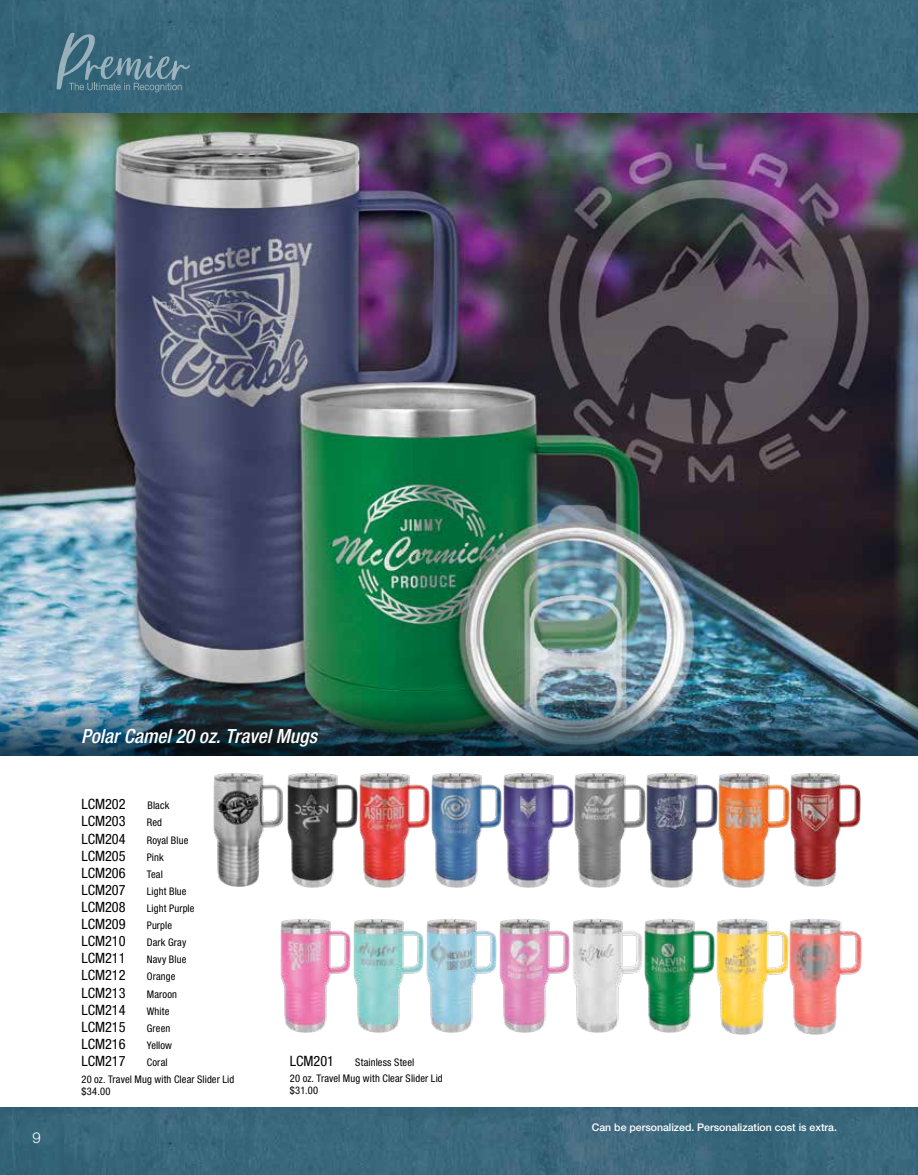
<style>
.page{position:relative;width:918px;height:1175px;background:#fff}
.page>*{position:absolute;margin:0;border:0;box-sizing:border-box;transform-origin:0 0}
.t1{font:italic 500 condensed 19.5px "Helvetica Neue LT Std";color:#fff}
.t2{font:300 15px "Helvetica Neue LT Std";color:#fff}
.t3{font:condensed 14.25px "Helvetica Neue LT Std";color:#000}
.t4{font:condensed 10.5px/16.5px "Helvetica Neue LT Std";letter-spacing:.015em;color:#000;text-align:center}
.t5{font:500 10.5px "Helvetica Neue LT Std";color:#fff}
</style>
<div class="page">
<img style="left:0;top:159px;width:918px;height:491px">
<img style="left:0;top:1107px;width:918px;height:67px">
<img style="left:0;top:112px;width:918px;height:47px">
<img style="left:0;top:0;width:918px;height:112px">
<svg style="left:56px;top:32px;width:134px;height:60px;background:#4a7587"></svg>
<img style="left:791px;top:773px;width:70px;height:113px">
<img style="left:719px;top:773px;width:70px;height:114px">
<img style="left:573px;top:919px;width:141px;height:113px">
<img style="left:503px;top:773px;width:70px;height:114px">
<img style="left:575px;top:773px;width:70px;height:114px">
<img style="left:647px;top:773px;width:70px;height:114px">
<img style="left:426px;top:919px;width:71px;height:113px">
<img style="left:499px;top:919px;width:71px;height:113px">
<img style="left:280px;top:919px;width:70px;height:113px">
<img style="left:353px;top:919px;width:71px;height:113px">
<img style="left:287px;top:773px;width:214px;height:114px">
<img style="left:214px;top:773px;width:69px;height:113px">
<img style="left:717px;top:919px;width:71px;height:115px">
<img style="left:790px;top:919px;width:71px;height:115px">
<img style="left:0;top:650px;width:918px;height:105px">
<h2 class="t2" style="left:33px;top:1128px;width:10px">9</h2>
<h1 class="t1" style="left:81px;top:724px;width:237px">Polar Camel 20 oz. Travel Mugs</h1>
<h3 class="t3" style="left:81px;top:796px;width:46px">LCM202</h3>
<p class="t4" style="left:147px;top:797px;width:23px">Black</p>
<h3 class="t3" style="left:81px;top:813px;width:46px">LCM203</h3>
<p class="t4" style="left:147px;top:814px;width:17px">Red</p>
<h3 class="t3" style="left:81px;top:830px;width:46px">LCM204</h3>
<p class="t4" style="left:147px;top:831px;width:43px">Royal Blue</p>
<h3 class="t3" style="left:81px;top:847px;width:46px">LCM205</h3>
<p class="t4" style="left:147px;top:848px;width:19px">Pink</p>
<h3 class="t3" style="left:81px;top:864px;width:46px">LCM206</h3>
<p class="t4" style="left:147px;top:865px;width:18px">Teal</p>
<h3 class="t3" style="left:81px;top:881px;width:46px">LCM207</h3>
<p class="t4" style="left:147px;top:883px;width:41px">Light Blue</p>
<h3 class="t3" style="left:81px;top:898px;width:46px">LCM208</h3>
<p class="t4" style="left:147px;top:900px;width:49px">Light Purple</p>
<h3 class="t3" style="left:81px;top:915px;width:46px">LCM209</h3>
<p class="t4" style="left:147px;top:917px;width:27px">Purple</p>
<h3 class="t3" style="left:81px;top:933px;width:46px">LCM210</h3>
<p class="t4" style="left:147px;top:934px;width:41px">Dark Gray</p>
<h3 class="t3" style="left:81px;top:950px;width:46px">LCM211</h3>
<p class="t4" style="left:147px;top:951px;width:41px">Navy Blue</p>
<h3 class="t3" style="left:81px;top:967px;width:46px">LCM212</h3>
<p class="t4" style="left:147px;top:968px;width:30px">Orange</p>
<h3 class="t3" style="left:81px;top:984px;width:46px">LCM213</h3>
<p class="t4" style="left:147px;top:985px;width:32px">Maroon</p>
<h3 class="t3" style="left:81px;top:1001px;width:46px">LCM214</h3>
<p class="t4" style="left:147px;top:1002px;width:24px">White</p>
<h3 class="t3" style="left:81px;top:1018px;width:46px">LCM215</h3>
<p class="t4" style="left:147px;top:1019px;width:25px">Green</p>
<h3 class="t3" style="left:81px;top:1035px;width:46px">LCM216</h3>
<p class="t4" style="left:147px;top:1036px;width:27px">Yellow</p>
<h3 class="t3" style="left:81px;top:1052px;width:46px">LCM217</h3>
<p class="t4" style="left:81px;top:1054px;width:155px">Coral<br>20 oz. Travel Mug with Clear Slider Lid</p>
<p class="t4" style="left:81px;top:1082px;width:31px">$34.00</p>
<h3 class="t3" style="left:290px;top:1052px;width:46px">LCM201</h3>
<p class="t4" style="left:290px;top:1053px;width:155px;text-align:left;text-indent:65px">Stainless Steel<br>20 oz. Travel Mug with Clear Slider Lid</p>
<p class="t4" style="left:290px;top:1082px;width:30px">$31.00</p>
<p class="t5" style="left:592px;top:1120px;width:247px">Can be personalized. Personalization cost is extra.</p>
</div>
